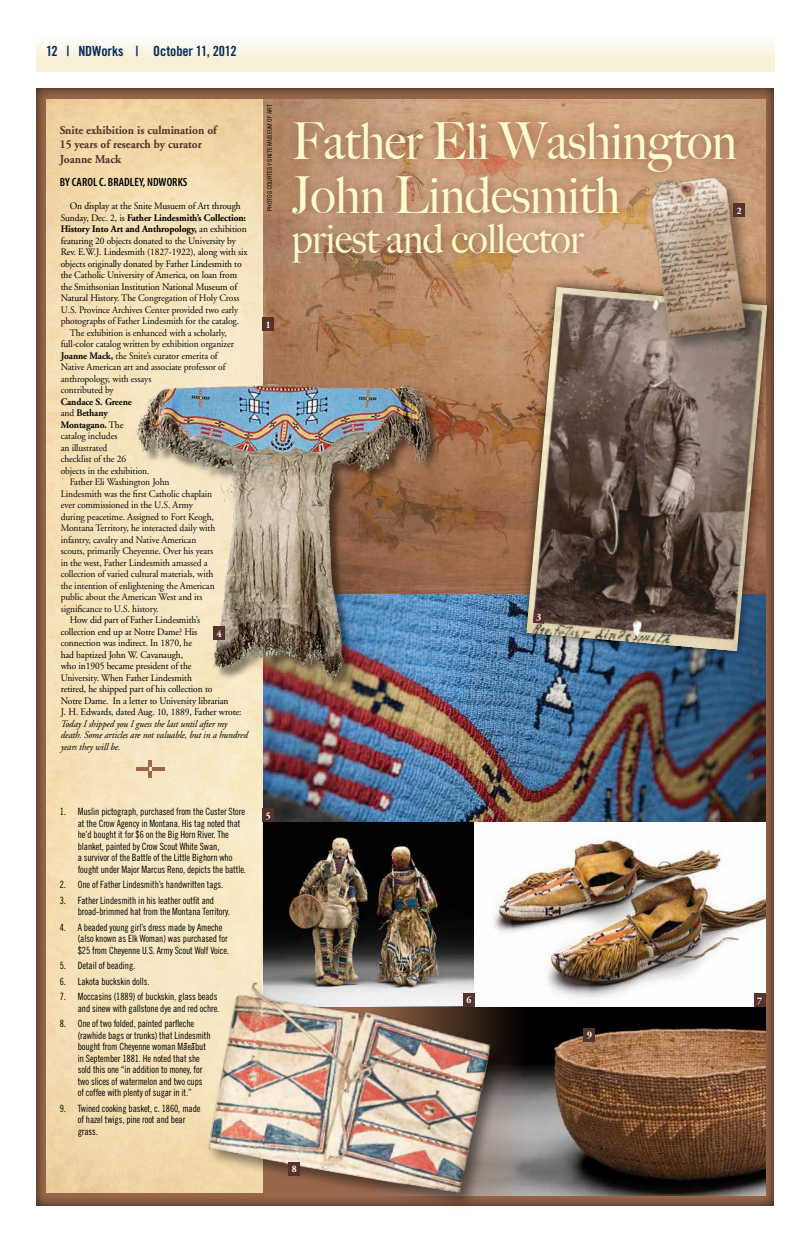
<style>
.page{position:relative;width:810px;height:1242px;background:#fff}
.page>*{position:absolute;margin:0;border:0;box-sizing:border-box;transform-origin:0 0}
.t1{font:500 51.1px/53.9px "Big Caslon";letter-spacing:-.01em;color:#fffbce;scale:.95 1}
.t2{font:500 40.9px "Big Caslon";letter-spacing:-.01em;color:#fffbce;scale:.95 1}
.t3{font:14px "Trade Gothic Bold Cond Twenty";letter-spacing:-.01em;color:#002b5c}
.t4{font:700 12px/14.4px "Adobe Garamond";color:#57322c;scale:.95 1}
.t5{font:600 condensed 12px "Myriad Pro";letter-spacing:.005em;color:#000}
.t6{font:10px/11.5px "Trade Gothic Cond Eighteen";letter-spacing:-.01em;color:#000;scale:.95 1}
.t7{font:10px "Adobe Garamond";letter-spacing:-.01em;color:#0a0a0a;scale:.95 1}
.t8{font:10px/11.5px "Adobe Garamond";letter-spacing:-.01em;color:#000;scale:.95 1}
.t9{font:italic 10px/11.5px "Adobe Garamond";letter-spacing:-.01em;color:#000;scale:.95 1}
.t10{font:700 10px "Adobe Garamond";letter-spacing:-.01em;color:#000;scale:.95 1}
.t11{font:700 10px "Adobe Garamond";letter-spacing:-.01em;color:#0a0a0a;scale:.95 1}
.t12{font:700 10px "Adobe Garamond";color:#fff;scale:.95 1}
.t13{font:condensed 5.9px "Helvetica";color:#000}
.s1{font-weight:400}
.s2{color:#000}
.s3{font-weight:700}
</style>
<div class="page">
<div style="left:35px;top:87px;width:741px;height:1120px;background:#000;opacity:.75"></div>
<img style="left:263px;top:594px;width:502px;height:228px">
<div style="left:36px;top:36px;width:738px;height:36px;background:linear-gradient(to bottom,#fdfcf9,#f8ecd0)"></div>
<img style="left:263px;top:100px;width:502px;height:494px">
<div style="left:283px;top:112px;width:462px;height:160px;background:#99684b;opacity:.93"></div>
<div style="left:517px;top:277px;width:260px;height:384px;background:#000;opacity:.69"></div>
<img style="left:526px;top:287px;width:241px;height:364px">
<img style="left:263px;top:822px;width:211px;height:99px">
<img style="left:516px;top:1006px;width:249px;height:190px">
<img style="left:622px;top:158px;width:152px;height:201px">
<img style="left:47px;top:100px;width:216px;height:1093px">
<img style="left:118px;top:357px;width:338px;height:329px">
<img style="left:191px;top:921px;width:325px;height:286px">
<img style="left:474px;top:822px;width:291px;height:184px">
<hr style="left:136px;top:767px;width:13px;height:4px;background:#99684b">
<hr style="left:152px;top:767px;width:13px;height:4px;background:#99684b">
<svg style="left:149px;top:760px;width:3px;height:17px"></svg>
<div style="left:263px;top:317px;width:11px;height:14px;background:#57322c"></div>
<div style="left:734px;top:204px;width:11px;height:13px;background:#57322c"></div>
<div style="left:214px;top:626px;width:11px;height:14px;background:#57322c"></div>
<div style="left:263px;top:809px;width:11px;height:13px;background:#57322c"></div>
<div style="left:463px;top:993px;width:12px;height:13px;background:#57322c"></div>
<div style="left:754px;top:993px;width:11px;height:14px;background:#57322c"></div>
<div style="left:289px;top:1162px;width:11px;height:13px;background:#57322c"></div>
<div style="left:584px;top:1028px;width:11px;height:13px;background:#57322c"></div>
<div style="left:187px;top:1045px;width:12px;height:11px;background:#f3e1bb"></div>
<div style="left:194px;top:1045px;width:12px;height:11px;background:#f3e2bc"></div>
<svg style="left:533px;top:610px;width:12px;height:14px"></svg>
<h3 class="t3" style="left:46px;top:42px;width:192px">12 | NDWorks | October 11, 2012</h3>
<p class="t4" style="left:60px;top:123px;width:167px">Snite exhibition is culmination of<br>15 years of research by curator<br>Joanne Mack</p>
<p class="t5" style="left:60px;top:175px;width:129px">BY CAROL C. BRADLEY, NDWORKS</p>
<p class="t8" style="left:70px;top:201px;width:181px">On display at the Snite Musuem of Art through</p>
<p class="t10" style="left:61px;top:212px;width:197px"><span class="s1">Sunday, Dec. 2, is</span> Father Lindesmith’s Collection:</p>
<p class="t10" style="left:61px;top:224px;width:197px">History Into Art and Anthropology, <span class="s1">an exhibition</span></p>
<p class="t8" style="left:61px;top:235px;width:186px">featuring 20 objects donated to the University by</p>
<p class="t8" style="left:61px;top:247px;width:198px">Rev. E.W.J. Lindesmith (1827-1922), along with six</p>
<p class="t8" style="left:61px;top:258px;width:192px">objects originally donated by Father Lindesmith to</p>
<p class="t8" style="left:61px;top:270px;width:187px">the Catholic University of America, on loan from</p>
<p class="t8" style="left:61px;top:281px;width:187px">the Smithsonian Institution National Museum of</p>
<p class="t7" style="left:61px;top:293px;width:190px"><span class="s2">Natural History. The</span> Congregation of Holy Cross</p>
<p class="t7" style="left:61px;top:304px;width:188px">U.S. Province Archives Center provided two early</p>
<p class="t7" style="left:61px;top:316px;width:189px">photographs of Father Lindesmith for the catalog.</p>
<p class="t7" style="left:70px;top:327px;width:167px">The exhibition is enhanced with a scholarly,</p>
<p class="t7" style="left:61px;top:339px;width:184px">full-color catalog written by exhibition organizer</p>
<p class="t7" style="left:61px;top:350px;width:167px"><span class="s3">Joanne Mack,</span> the Snite’s curator emerita of</p>
<p class="t7" style="left:61px;top:362px;width:175px">Native American art and associate professor of</p>
<p class="t7" style="left:61px;top:373px;width:97px">anthropology, with essays</p>
<p class="t7" style="left:61px;top:385px;width:57px">contributed by</p>
<p class="t11" style="left:61px;top:396px;width:76px">Candace S. Greene</p>
<p class="t11" style="left:61px;top:408px;width:51px"><span class="s1">and</span> Bethany</p>
<p class="t11" style="left:61px;top:419px;width:68px">Montagano. <span class="s1">The</span></p>
<p class="t7" style="left:61px;top:431px;width:61px">catalog includes</p>
<p class="t7" style="left:61px;top:442px;width:50px">an illustrated</p>
<p class="t7" style="left:61px;top:454px;width:70px">checklist of the 26</p>
<p class="t7" style="left:61px;top:465px;width:95px">objects in the exhibition.</p>
<p class="t7" style="left:70px;top:477px;width:107px">Father Eli Washington John</p>
<p class="t7" style="left:61px;top:488px;width:161px">Lindesmith was the first Catholic chaplain</p>
<p class="t7" style="left:61px;top:500px;width:141px">ever commissioned in the U.S. Army</p>
<p class="t7" style="left:61px;top:511px;width:163px">during peacetime. Assigned to Fort Keogh,</p>
<p class="t7" style="left:61px;top:523px;width:164px">Montana Territory, he interacted daily with</p>
<p class="t7" style="left:61px;top:534px;width:144px">infantry, cavalry and Native American</p>
<p class="t7" style="left:61px;top:546px;width:162px">scouts, primarily Cheyenne. Over his years</p>
<p class="t7" style="left:61px;top:557px;width:156px">in the west, Father Lindesmith amassed a</p>
<p class="t7" style="left:61px;top:569px;width:162px">collection of varied cultural materials, with</p>
<p class="t7" style="left:61px;top:580px;width:164px">the intention of enlightening the American</p>
<p class="t7" style="left:61px;top:592px;width:151px">public about the American West and its</p>
<p class="t7" style="left:61px;top:603px;width:105px">significance to U.S. history.</p>
<p class="t8" style="left:61px;top:615px;width:192px;text-indent:9px">How did part of Father Lindesmith’s<br>collection end up at Notre Dame? His<br>connection was indirect. In 1870, he<br>had baptized John W. Cavanaugh,<br>who in1905 became president of the<br>University. When Father Lindesmith<br>retired, he shipped part of his collection to<br>Notre Dame. In a letter to University librarian<br>J. H. Edwards, dated Aug. 10, 1889, Father wrote:</p>
<p class="t9" style="left:61px;top:718px;width:198px">Today I shipped you I guess the last until after my death. Some articles are not valuable, but in a hundred years they will be.</p>
<p class="t12" style="left:217px;top:628px;width:7px">4</p>
<p class="t13" style="left:266px;top:211px;width:108px;rotate:-90deg">Photos courtesy Snite Museum of Art</p>
<p class="t12" style="left:266px;top:319px;width:7px">1</p>
<h1 class="t1" style="left:292px;top:115px;width:470px">Father Eli Washington<br>John Lindesmith</h1>
<h2 class="t2" style="left:292px;top:215px;width:309px">priest and collector</h2>
<p class="t12" style="left:737px;top:205px;width:7px">2</p>
<p class="t6" style="left:78px;top:806px;width:179px;text-indent:-18px">1. Muslin pictograph, purchased from the Custer Store at the Crow Agency in Montana. His tag noted that he’d bought it for $6 on the Big Horn River. The blanket, painted by Crow Scout White Swan,<br>a survivor of the Battle of the Little Bighorn who fought under Major Marcus Reno, depicts the battle.</p>
<p class="t6" style="left:60px;top:879px;width:174px">2. One of Father Lindesmith’s handwritten tags.</p>
<p class="t6" style="left:78px;top:894px;width:162px;text-indent:-18px">3. Father Lindesmith in his leather outfit and broad-brimmed hat from the Montana Territory.</p>
<p class="t6" style="left:78px;top:921px;width:161px;text-indent:-18px">4. A beaded young girl’s dress made by Ameche (also known as Elk Woman) was purchased for $25 from Cheyenne U.S. Army Scout Wolf Voice.</p>
<p class="t6" style="left:60px;top:960px;width:81px">5. Detail of beading.</p>
<p class="t6" style="left:60px;top:975px;width:96px">6. Lakota buckskin dolls.</p>
<p class="t6" style="left:60px;top:991px;width:170px;text-align:right">7. Moccasins (1889) of buckskin, glass beads and sinew with gallstone dye and red ochre.</p>
<p class="t6" style="left:78px;top:1018px;width:141px;text-indent:-18px">8. One of two folded, painted parfleche (rawhide bags or trunks) that Lindesmith bought from Cheyenne woman Maeabut in September 1881. He noted that she sold this one “in addition to money, for two slices of watermelon and two cups of coffee with plenty of sugar in it.”</p>
<p class="t6" style="left:78px;top:1102px;width:131px;text-indent:-18px">9. Twined cooking basket, c. 1860, made of hazel twigs, pine root and bear grass.</p>
<p class="t12" style="left:266px;top:810px;width:7px">5</p>
<p class="t12" style="left:292px;top:1164px;width:7px">8</p>
<p class="t12" style="left:467px;top:995px;width:7px">6</p>
<p class="t12" style="left:757px;top:995px;width:7px">7</p>
<p class="t12" style="left:587px;top:1030px;width:7px">9</p>
</div>
